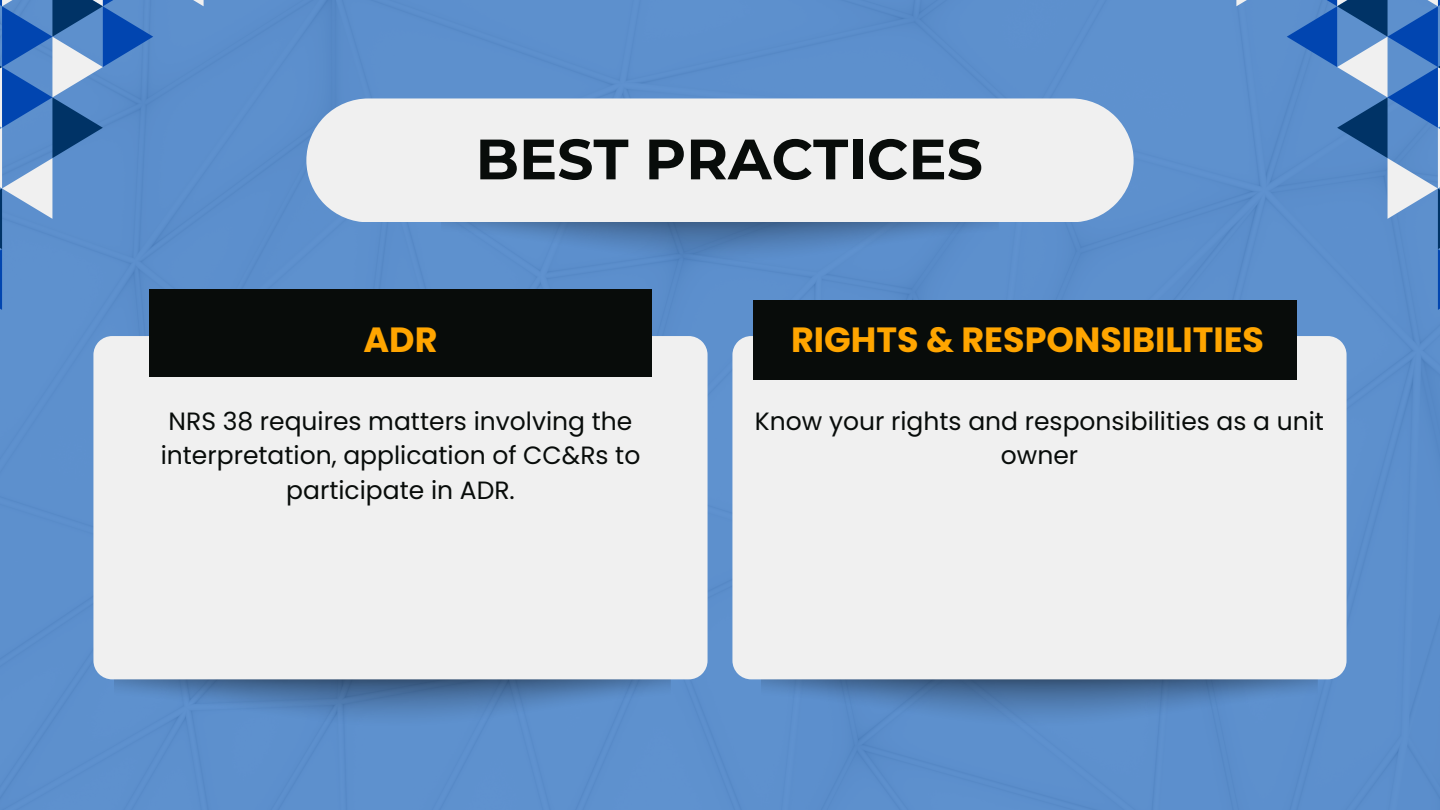
<style>
.page{position:relative;width:1440px;height:810px;background:#5d90cd}
.page>*{position:absolute;margin:0;border:0;box-sizing:border-box;transform-origin:0 0}
.t1{font:700 56.8px "Montserrat";color:#080c0a}
.t2{font:700 35px "Poppins";color:#ffa500}
.t3{font:25px/34.5px "Poppins";color:#080c0a;text-align:center}
</style>
<div class="page">
<img style="left:114px;top:679px;width:557px;height:50px">
<img style="left:761px;top:679px;width:557px;height:50px">
<img style="left:442px;top:222px;width:556px;height:43px">
<div style="left:93px;top:336px;width:615px;height:343px;background:#f0f0f0"></div>
<div style="left:732px;top:336px;width:615px;height:343px;background:#f0f0f0"></div>
<div style="left:149px;top:289px;width:503px;height:87px;background:#080c0a"></div>
<div style="left:753px;top:300px;width:543px;height:79px;background:#080c0a"></div>
<div style="left:306px;top:98px;width:827px;height:124px;background:#f0f0f0"></div>
<svg style="left:0;top:0;width:203px;height:310px;background:#5787c4"></svg>
<svg style="left:1236px;top:0;width:204px;height:310px;background:#5789c5"></svg>
<h2 class="t1" style="left:476px;top:124px;width:509px">BEST PRACTICES</h2>
<h3 class="t2" style="left:363px;top:315px;width:76px">ADR</h3>
<h2 class="t2" style="left:791px;top:315px;width:474px">RIGHTS &amp; RESPONSIBILITIES</h2>
<p class="t3" style="left:161px;top:404px;width:481px">NRS 38 requires matters involving the interpretation, application of CC&amp;Rs to participate in ADR.</p>
<p class="t3" style="left:755px;top:404px;width:571px">Know your rights and responsibilities as a unit owner</p>
</div>
